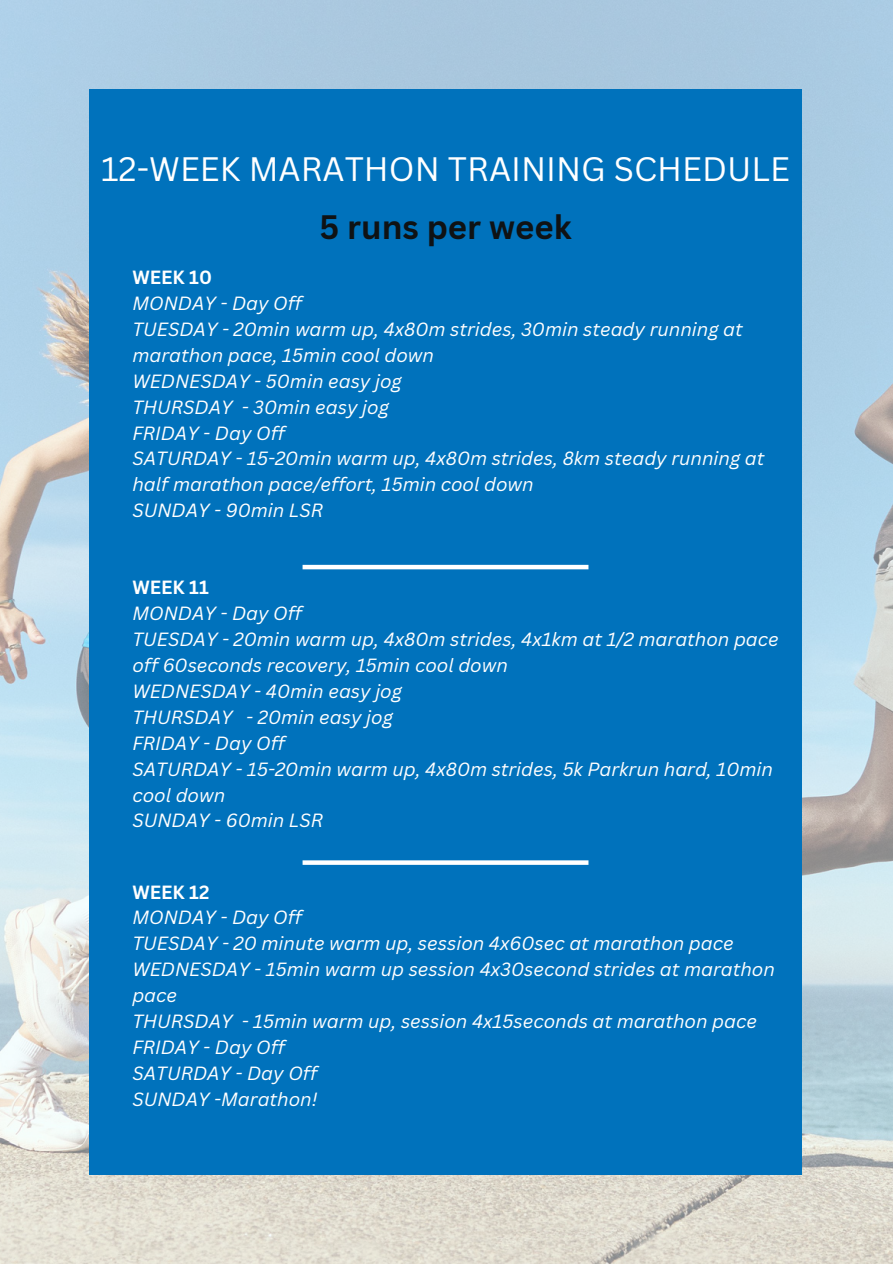
<style>
.page{position:relative;width:893px;height:1264px;background:#fff}
.page>*{position:absolute;margin:0;border:0;box-sizing:border-box;transform-origin:0 0}
.t1{font:33px "Canva Sans";color:#fff}
.t2{font:700 33px "Canva Sans";color:#0f1214}
.t3{font:italic 18.6px/25.8px "Canva Sans";color:#fff}
.t4{font:700 18.6px "Canva Sans";color:#fff}
</style>
<div class="page">
<img style="left:0;top:0;width:892px;height:1263px">
<div style="left:89px;top:89px;width:712px;height:1085px;background:#0072bc"></div>
<svg style="left:302px;top:860px;width:286px;height:4px"></svg>
<hr style="left:302px;top:565px;width:286px;height:4px;background:#fff">
<p class="t1" style="left:101px;top:146px;width:690px">12-WEEK MARATHON TRAINING SCHEDULE</p>
<p class="t2" style="left:319px;top:203px;width:253px">5 runs per week</p>
<p class="t4" style="left:132px;top:264px;width:81px">WEEK 10</p>
<p class="t3" style="left:132px;top:290px;width:171px">MONDAY - Day Off</p>
<p class="t3" style="left:132px;top:316px;width:612px">TUESDAY - 20min warm up, 4x80m strides, 30min steady running at marathon pace, 15min cool down</p>
<p class="t3" style="left:132px;top:367px;width:271px">WEDNESDAY - 50min easy jog</p>
<p class="t3" style="left:132px;top:393px;width:258px">THURSDAY - 30min easy jog</p>
<p class="t3" style="left:132px;top:419px;width:154px">FRIDAY - Day Off</p>
<p class="t3" style="left:132px;top:445px;width:633px">SATURDAY - 15-20min warm up, 4x80m strides, 8km steady running at half marathon pace/effort, 15min cool down</p>
<p class="t3" style="left:132px;top:497px;width:192px">SUNDAY - 90min LSR</p>
<p class="t4" style="left:132px;top:574px;width:78px">WEEK 11</p>
<p class="t3" style="left:132px;top:600px;width:171px">MONDAY - Day Off</p>
<p class="t3" style="left:132px;top:626px;width:648px">TUESDAY - 20min warm up, 4x80m strides, 4x1km at 1/2 marathon pace off 60seconds recovery, 15min cool down</p>
<p class="t3" style="left:132px;top:678px;width:271px">WEDNESDAY - 40min easy jog</p>
<p class="t3" style="left:132px;top:703px;width:262px">THURSDAY - 20min easy jog</p>
<p class="t3" style="left:132px;top:729px;width:154px">FRIDAY - Day Off</p>
<p class="t3" style="left:132px;top:755px;width:642px">SATURDAY - 15-20min warm up, 4x80m strides, 5k Parkrun hard, 10min cool down</p>
<p class="t3" style="left:132px;top:807px;width:192px">SUNDAY - 60min LSR</p>
<p class="t4" style="left:132px;top:878px;width:78px">WEEK 12</p>
<p class="t3" style="left:132px;top:904px;width:171px">MONDAY - Day Off</p>
<p class="t3" style="left:132px;top:930px;width:603px">TUESDAY - 20 minute warm up, session 4x60sec at marathon pace</p>
<p class="t3" style="left:132px;top:956px;width:644px">WEDNESDAY - 15min warm up session 4x30second strides at marathon pace</p>
<p class="t3" style="left:132px;top:1007px;width:626px">THURSDAY - 15min warm up, session 4x15seconds at marathon pace</p>
<p class="t3" style="left:132px;top:1033px;width:154px">FRIDAY - Day Off</p>
<h1 class="t3" style="left:132px;top:1059px;width:186px">SATURDAY - Day Off</h1>
<h2 class="t3" style="left:132px;top:1085px;width:187px">SUNDAY -Marathon!</h2>
</div>
